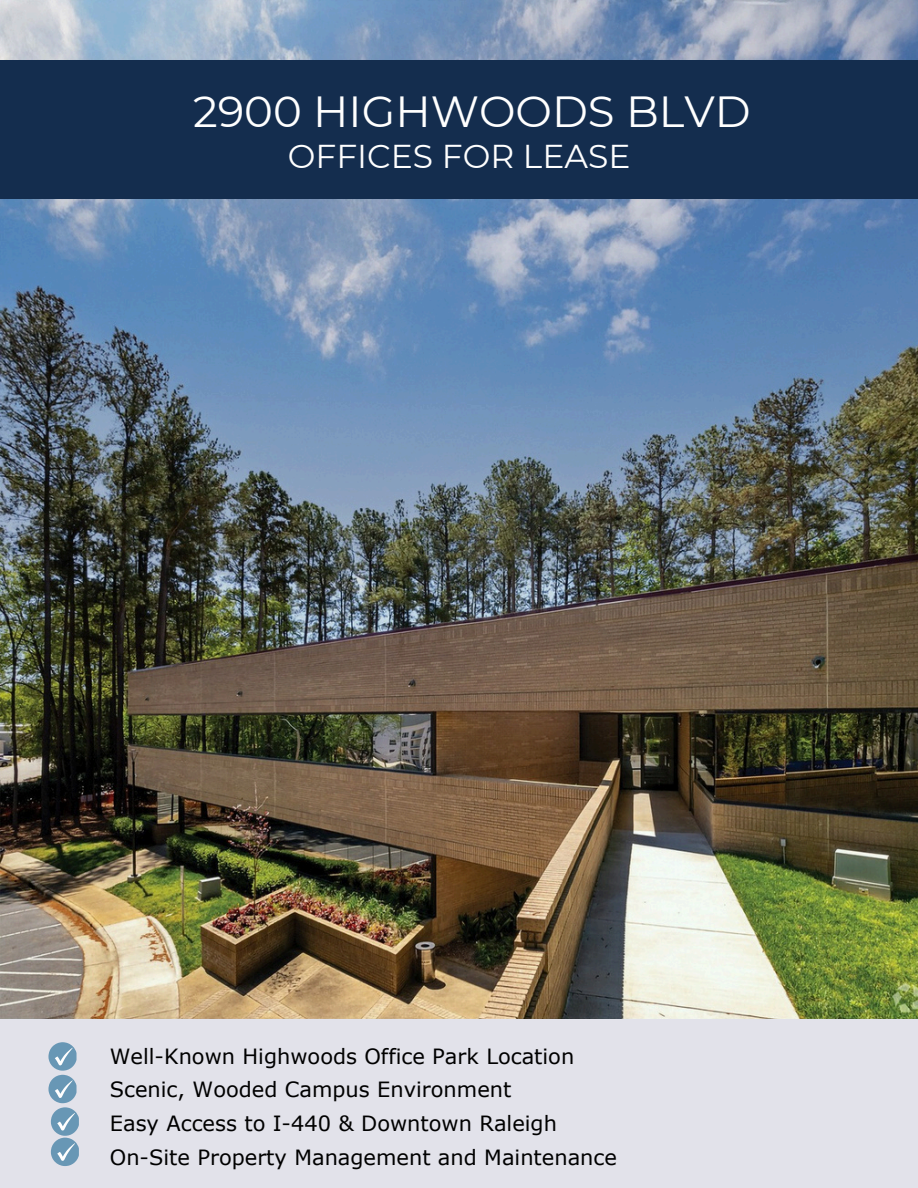
<style>
.page{position:relative;width:918px;height:1188px;background:#fff}
.page>*{position:absolute;margin:0;border:0;box-sizing:border-box;transform-origin:0 0}
.t1{font:43.5px "Montserrat";color:#fff}
.t2{font:33px "Montserrat";color:#fff}
.t3{font:21px/33.8px "Verdana";color:#000}
</style>
<div class="page">
<div style="left:0;top:1018px;width:918px;height:170px;background:#e2e2ea"></div>
<svg style="left:48px;top:1042px;width:29px;height:29px"></svg>
<svg style="left:55px;top:1048px;width:18px;height:17px"></svg>
<svg style="left:48px;top:1075px;width:29px;height:28px"></svg>
<svg style="left:55px;top:1080px;width:18px;height:18px"></svg>
<svg style="left:51px;top:1107px;width:28px;height:29px"></svg>
<svg style="left:57px;top:1113px;width:18px;height:18px"></svg>
<svg style="left:51px;top:1138px;width:28px;height:28px"></svg>
<svg style="left:57px;top:1143px;width:18px;height:18px"></svg>
<img style="left:0;top:0;width:918px;height:1018px">
<div style="left:0;top:60px;width:918px;height:139px;background:#142d4e"></div>
<h1 class="t1" style="left:193px;top:85px;width:559px">2900 HIGHWOODS BLVD</h1>
<h2 class="t2" style="left:288px;top:136px;width:344px">OFFICES FOR LEASE</h2>
<p class="t3" style="left:110px;top:1038px;width:509px">Well-Known Highwoods Office Park Location Scenic, Wooded Campus Environment<br>Easy Access to I-440 &amp; Downtown Raleigh On-Site Property Management and Maintenance</p>
</div>
